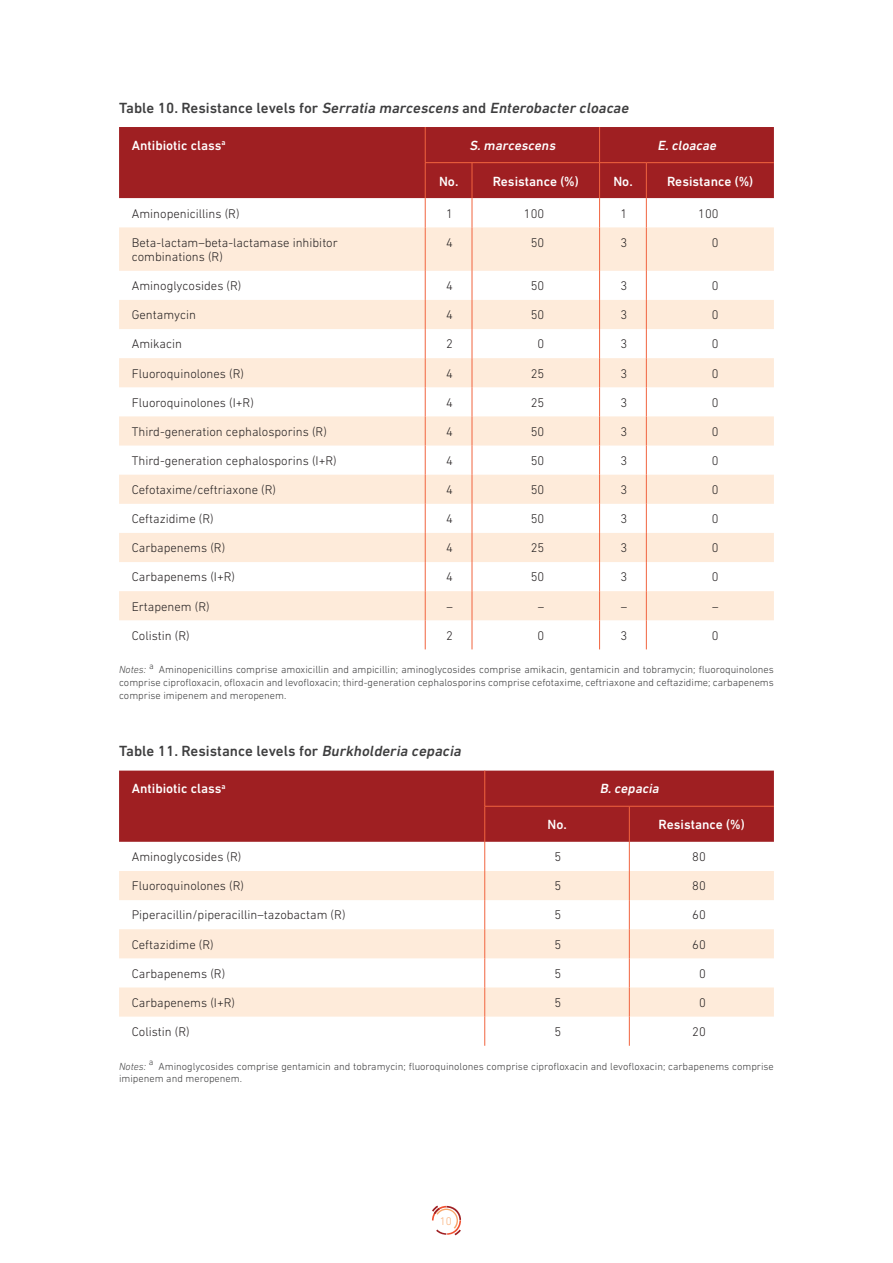
<style>
.page{position:relative;width:893px;height:1263px;background:#fff}
.page>*{position:absolute;margin:0;border:0;box-sizing:border-box;transform-origin:0 0}
.t1{font:italic 500 15px "DIN Next LT Pro";color:#3e3e3f}
.t2{font:500 15px "DIN Next LT Pro";color:#3e3e3f}
.t3{font:500 13.5px "DIN Next LT Pro";color:#fff}
.t4{font:italic 500 13.5px "DIN Next LT Pro";color:#fff}
.t5{font:300 12.75px/14.2px "DIN Next LT Pro";color:#231f20}
.t6{font:300 11.25px "DIN Next LT Pro";color:#f9ae75}
.t7{font:300 10.5px/12.8px "DIN Next LT Pro";color:#3e3e3f;text-align:justify}
.s1{font-style:normal}
.s2{font-style:italic}
</style>
<div class="page">
<svg style="left:432px;top:1205px;width:8px;height:29px"></svg>
<div style="left:119px;top:127px;width:655px;height:71px;background:#9f1f22"></div>
<svg style="left:119px;top:198px;width:655px;height:451px"></svg>
<svg style="left:119px;top:227px;width:655px;height:393px;fill:#feebda"></svg>
<hr style="left:425px;top:127px;width:1px;height:35px;background:#f1643f">
<hr style="left:599px;top:127px;width:1px;height:35px;background:#f1643f">
<hr style="left:425px;top:163px;width:1px;height:35px;background:#f1643f">
<hr style="left:472px;top:163px;width:1px;height:35px;background:#f1643f">
<hr style="left:599px;top:163px;width:1px;height:35px;background:#f1643f">
<hr style="left:646px;top:163px;width:1px;height:35px;background:#f1643f">
<svg style="left:425px;top:198px;width:1px;height:29px"></svg>
<svg style="left:472px;top:198px;width:1px;height:29px"></svg>
<svg style="left:599px;top:198px;width:1px;height:29px"></svg>
<svg style="left:646px;top:198px;width:1px;height:29px"></svg>
<hr style="left:425px;top:227px;width:1px;height:44px;background:#f1643f">
<hr style="left:472px;top:227px;width:1px;height:44px;background:#f1643f">
<hr style="left:599px;top:227px;width:1px;height:44px;background:#f1643f">
<hr style="left:646px;top:227px;width:1px;height:44px;background:#f1643f">
<svg style="left:425px;top:271px;width:1px;height:145px"></svg>
<svg style="left:472px;top:271px;width:1px;height:145px"></svg>
<svg style="left:599px;top:271px;width:1px;height:145px"></svg>
<svg style="left:646px;top:271px;width:1px;height:145px"></svg>
<hr style="left:425px;top:416px;width:1px;height:30px;background:#f1643f">
<hr style="left:472px;top:416px;width:1px;height:30px;background:#f1643f">
<hr style="left:599px;top:416px;width:1px;height:30px;background:#f1643f">
<hr style="left:646px;top:416px;width:1px;height:30px;background:#f1643f">
<svg style="left:425px;top:446px;width:1px;height:203px"></svg>
<svg style="left:472px;top:446px;width:1px;height:203px"></svg>
<svg style="left:599px;top:446px;width:1px;height:203px"></svg>
<svg style="left:646px;top:446px;width:1px;height:203px"></svg>
<hr style="left:425px;top:162px;width:47px;height:1px;background:#f1643f">
<hr style="left:472px;top:162px;width:128px;height:1px;background:#f1643f">
<hr style="left:600px;top:162px;width:46px;height:1px;background:#f1643f">
<hr style="left:646px;top:162px;width:128px;height:1px;background:#f1643f">
<div style="left:119px;top:771px;width:655px;height:71px;background:#9f1f22"></div>
<svg style="left:119px;top:871px;width:655px;height:146px;fill:#feebda"></svg>
<hr style="left:484px;top:771px;width:1px;height:35px;background:#f1643f">
<hr style="left:484px;top:806px;width:1px;height:36px;background:#f1643f">
<hr style="left:629px;top:806px;width:1px;height:36px;background:#f1643f">
<svg style="left:629px;top:842px;width:1px;height:145px"></svg>
<hr style="left:629px;top:987px;width:1px;height:30px;background:#f1643f">
<svg style="left:349px;top:842px;width:160px;height:204px"></svg>
<svg style="left:629px;top:1017px;width:1px;height:29px"></svg>
<hr style="left:485px;top:806px;width:144px;height:1px;background:#f1643f">
<hr style="left:629px;top:806px;width:145px;height:1px;background:#f1643f">
<p class="t1" style="left:119px;top:99px;width:514px"><span class="s1">Ta b l e 1 0 . R e s i s t a n c e l e ve l s f o r</span> Serratia marcescens <span class="s1">a n d</span> Enterobacter cloacae</p>
<p class="t3" style="left:132px;top:137px;width:95px">Antibiotic class<sup>a</sup></p>
<p class="t4" style="left:469px;top:137px;width:90px">S. marcescens</p>
<p class="t4" style="left:657px;top:137px;width:63px">E. cloacae</p>
<p class="t3" style="left:439px;top:173px;width:19px">No.</p>
<p class="t3" style="left:493px;top:173px;width:88px">Resistance (%)</p>
<p class="t3" style="left:613px;top:173px;width:19px">No.</p>
<p class="t3" style="left:667px;top:173px;width:88px">Resistance (%)</p>
<p class="t5" style="left:132px;top:206px;width:109px">Aminopenicillins (R)</p>
<p class="t5" style="left:446px;top:206px;width:8px">1</p>
<p class="t5" style="left:524px;top:206px;width:22px">100</p>
<p class="t5" style="left:620px;top:206px;width:8px">1</p>
<p class="t5" style="left:698px;top:206px;width:22px">100</p>
<p class="t5" style="left:132px;top:235px;width:208px">Beta-lactam–beta-lactamase inhibitor combinations (R)</p>
<p class="t5" style="left:446px;top:235px;width:8px">4</p>
<p class="t5" style="left:531px;top:235px;width:15px">50</p>
<p class="t5" style="left:620px;top:235px;width:8px">3</p>
<p class="t5" style="left:712px;top:235px;width:8px">0</p>
<p class="t5" style="left:132px;top:279px;width:111px">Aminoglycosides (R)</p>
<p class="t5" style="left:446px;top:279px;width:8px">4</p>
<p class="t5" style="left:531px;top:279px;width:15px">50</p>
<p class="t5" style="left:620px;top:279px;width:8px">3</p>
<p class="t5" style="left:712px;top:279px;width:8px">0</p>
<p class="t5" style="left:132px;top:308px;width:66px">Gentamycin</p>
<p class="t5" style="left:446px;top:308px;width:8px">4</p>
<p class="t5" style="left:531px;top:308px;width:15px">50</p>
<p class="t5" style="left:620px;top:308px;width:8px">3</p>
<p class="t5" style="left:712px;top:308px;width:8px">0</p>
<p class="t5" style="left:132px;top:337px;width:52px">Amikacin</p>
<p class="t5" style="left:446px;top:337px;width:8px">2</p>
<p class="t5" style="left:537px;top:337px;width:8px">0</p>
<p class="t5" style="left:620px;top:337px;width:8px">3</p>
<p class="t5" style="left:712px;top:337px;width:8px">0</p>
<p class="t5" style="left:132px;top:366px;width:114px">Fluoroquinolones (R)</p>
<p class="t5" style="left:446px;top:366px;width:8px">4</p>
<p class="t5" style="left:531px;top:366px;width:15px">25</p>
<p class="t5" style="left:620px;top:366px;width:8px">3</p>
<p class="t5" style="left:712px;top:366px;width:8px">0</p>
<p class="t5" style="left:132px;top:395px;width:124px">Fluoroquinolones (I+R)</p>
<p class="t5" style="left:446px;top:395px;width:8px">4</p>
<p class="t5" style="left:531px;top:395px;width:15px">25</p>
<p class="t5" style="left:620px;top:395px;width:8px">3</p>
<p class="t5" style="left:712px;top:395px;width:8px">0</p>
<p class="t5" style="left:132px;top:424px;width:197px">Third-generation cephalosporins (R)</p>
<p class="t5" style="left:446px;top:424px;width:8px">4</p>
<p class="t5" style="left:531px;top:424px;width:15px">50</p>
<p class="t5" style="left:620px;top:424px;width:8px">3</p>
<p class="t5" style="left:712px;top:424px;width:8px">0</p>
<p class="t5" style="left:132px;top:453px;width:207px">Third-generation cephalosporins (I+R)</p>
<p class="t5" style="left:446px;top:453px;width:8px">4</p>
<p class="t5" style="left:531px;top:453px;width:15px">50</p>
<p class="t5" style="left:620px;top:453px;width:8px">3</p>
<p class="t5" style="left:712px;top:453px;width:8px">0</p>
<p class="t5" style="left:132px;top:482px;width:146px">Cefotaxime/ceftriaxone (R)</p>
<p class="t5" style="left:446px;top:482px;width:8px">4</p>
<p class="t5" style="left:531px;top:482px;width:15px">50</p>
<p class="t5" style="left:620px;top:482px;width:8px">3</p>
<p class="t5" style="left:712px;top:482px;width:8px">0</p>
<p class="t5" style="left:132px;top:511px;width:83px">Ceftazidime (R)</p>
<p class="t5" style="left:446px;top:511px;width:8px">4</p>
<p class="t5" style="left:531px;top:511px;width:15px">50</p>
<p class="t5" style="left:620px;top:511px;width:8px">3</p>
<p class="t5" style="left:712px;top:511px;width:8px">0</p>
<p class="t5" style="left:132px;top:541px;width:95px">Carbapenems (R)</p>
<p class="t5" style="left:446px;top:541px;width:8px">4</p>
<p class="t5" style="left:531px;top:541px;width:15px">25</p>
<p class="t5" style="left:620px;top:541px;width:8px">3</p>
<p class="t5" style="left:712px;top:541px;width:8px">0</p>
<p class="t5" style="left:132px;top:570px;width:105px">Carbapenems (I+R)</p>
<p class="t5" style="left:446px;top:570px;width:8px">4</p>
<p class="t5" style="left:531px;top:570px;width:15px">50</p>
<p class="t5" style="left:620px;top:570px;width:8px">3</p>
<p class="t5" style="left:712px;top:570px;width:8px">0</p>
<p class="t5" style="left:132px;top:599px;width:79px">Ertapenem (R)</p>
<p class="t5" style="left:446px;top:599px;width:8px">–</p>
<p class="t5" style="left:538px;top:599px;width:8px">–</p>
<p class="t5" style="left:621px;top:599px;width:8px">–</p>
<p class="t5" style="left:712px;top:599px;width:8px">–</p>
<p class="t5" style="left:132px;top:628px;width:59px">Colistin (R)</p>
<p class="t5" style="left:446px;top:628px;width:8px">2</p>
<p class="t5" style="left:537px;top:628px;width:8px">0</p>
<p class="t5" style="left:620px;top:628px;width:8px">3</p>
<p class="t5" style="left:712px;top:628px;width:8px">0</p>
<p class="t7" style="left:119px;top:663px;width:656px"><span class="s2">Notes:</span> <sup>a</sup> Aminopenicillins comprise amoxicillin and ampicillin; aminoglycosides comprise amikacin, gentamicin and tobramycin; fluoroquinolones comprise ciprofloxacin, ofloxacin and levofloxacin; third-generation cephalosporins comprise cefotaxime, ceftriaxone and ceftazidime; carbapenems comprise imipenem and meropenem.</p>
<p class="t2" style="left:119px;top:742px;width:347px">Table 11. Resistance levels for <span class="s2">Burkholderia cepacia</span></p>
<p class="t3" style="left:132px;top:781px;width:95px">Antibiotic class<sup>a</sup></p>
<p class="t4" style="left:600px;top:781px;width:64px">B. cepacia</p>
<p class="t3" style="left:547px;top:817px;width:19px">No.</p>
<p class="t3" style="left:659px;top:817px;width:88px">Resistance (%)</p>
<p class="t5" style="left:132px;top:850px;width:111px">Aminoglycosides (R)</p>
<p class="t5" style="left:554px;top:850px;width:8px">5</p>
<p class="t5" style="left:692px;top:850px;width:15px">80</p>
<p class="t5" style="left:132px;top:879px;width:114px">Fluoroquinolones (R)</p>
<p class="t5" style="left:554px;top:879px;width:8px">5</p>
<p class="t5" style="left:692px;top:879px;width:15px">80</p>
<p class="t5" style="left:132px;top:908px;width:215px">Piperacillin/piperacillin–tazobactam (R)</p>
<p class="t5" style="left:554px;top:908px;width:8px">5</p>
<p class="t5" style="left:692px;top:908px;width:15px">60</p>
<p class="t5" style="left:132px;top:937px;width:83px">Ceftazidime (R)</p>
<p class="t5" style="left:554px;top:937px;width:8px">5</p>
<p class="t5" style="left:692px;top:937px;width:15px">60</p>
<p class="t5" style="left:132px;top:966px;width:95px">Carbapenems (R)</p>
<p class="t5" style="left:554px;top:966px;width:8px">5</p>
<p class="t5" style="left:699px;top:966px;width:8px">0</p>
<p class="t5" style="left:132px;top:995px;width:105px">Carbapenems (I+R)</p>
<p class="t5" style="left:554px;top:995px;width:8px">5</p>
<p class="t5" style="left:699px;top:995px;width:8px">0</p>
<p class="t5" style="left:132px;top:1024px;width:59px">Colistin (R)</p>
<p class="t5" style="left:554px;top:1024px;width:8px">5</p>
<p class="t5" style="left:692px;top:1024px;width:15px">20</p>
<p class="t7" style="left:119px;top:1059px;width:656px"><span class="s2">Notes:</span> <sup>a</sup> Aminoglycosides comprise gentamicin and tobramycin; fluoroquinolones comprise ciprofloxacin and levofloxacin; carbapenems comprise imipenem and meropenem.</p>
<p class="t6" style="left:440px;top:1214px;width:13px">10</p>
</div>
